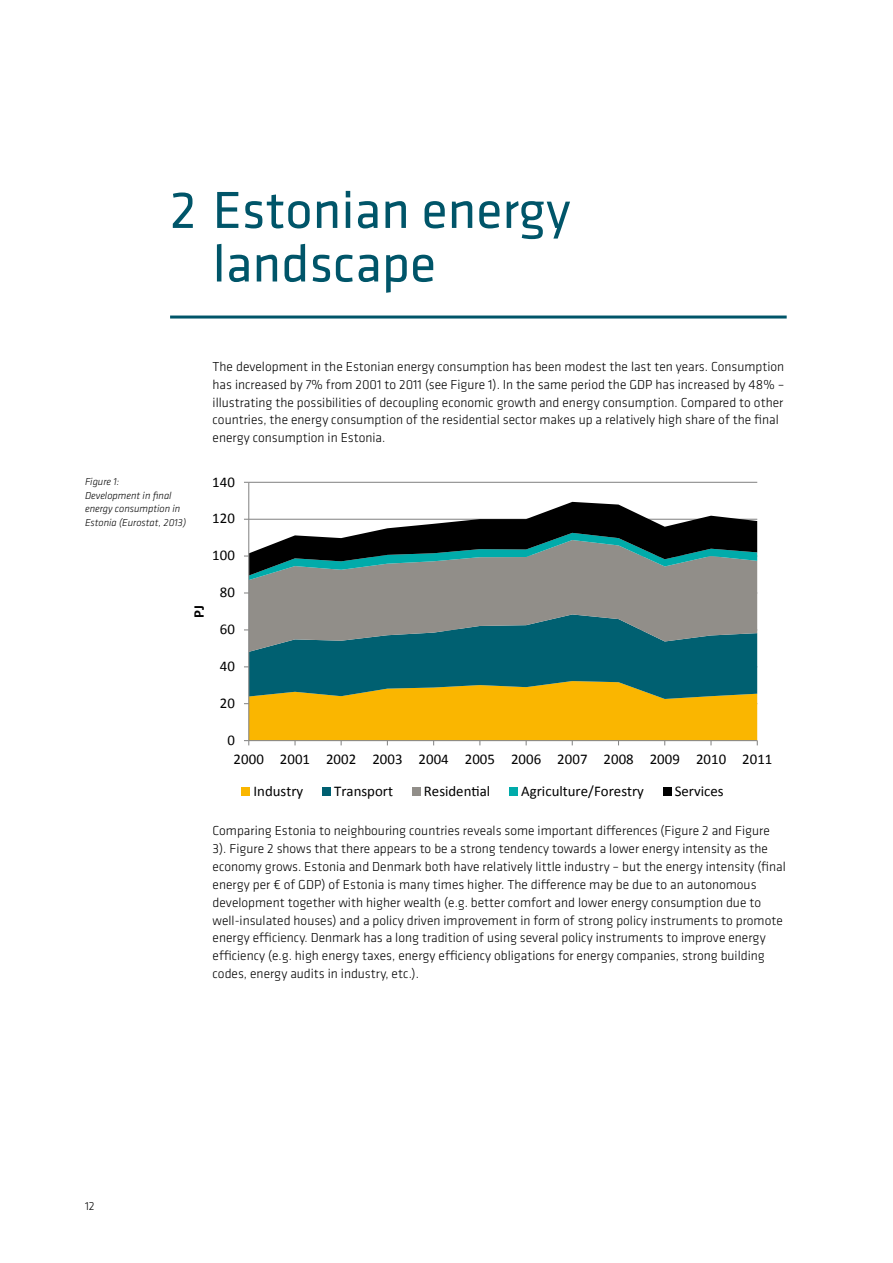
<style>
.page{position:relative;width:893px;height:1263px;background:#fff}
.page>*{position:absolute;margin:0;border:0;box-sizing:border-box;transform-origin:0 0}
.t1{font:54px/53.6px "Klavika";color:#005569}
.t2{font:14.85px "Calibri";color:#000}
.t3{font:700 14.85px "Calibri";color:#000}
.t4{font:300 13.5px/17.9px "Klavika";color:#000}
.t5{font:300 12px "Klavika";color:#000}
.t6{font:italic 300 10.5px/13.5px "Klavika";color:#000}
</style>
<div class="page">
<hr style="left:170px;top:315px;width:617px;height:3px;background:#005569">
<hr style="left:249px;top:482px;width:508px;height:1px;background:#868686">
<div style="left:249px;top:580px;width:508px;height:34px;background:#918e89"></div>
<hr style="left:248px;top:482px;width:1px;height:259px;background:#868686">
<svg style="left:244px;top:502px;width:513px;height:78px"></svg>
<svg style="left:244px;top:614px;width:514px;height:131px;background:#7d8d4f"></svg>
<div style="left:242px;top:787px;width:8px;height:8px;background:#fab600"></div>
<div style="left:322px;top:787px;width:9px;height:8px;background:#006071"></div>
<div style="left:412px;top:787px;width:8px;height:8px;background:#918e89"></div>
<div style="left:509px;top:787px;width:9px;height:8px;background:#00abaa"></div>
<div style="left:663px;top:787px;width:8px;height:8px;background:#000"></div>
<h1 class="t1" style="left:213px;top:184px;width:359px;text-indent:-42px">2 Estonian energy landscape</h1>
<p class="t4" style="left:213px;top:358px;width:573px">The development in the Estonian energy consumption has been modest the last ten years. Consumption has increased by 7% from 2001 to 2011 (see Figure 1). In the same period the GDP has increased by 48% – illustrating the possibilities of decoupling economic growth and energy consumption. Compared to other countries, the energy consumption of the residential sector makes up a relatively high share of the final energy consumption in Estonia.</p>
<p class="t6" style="left:85px;top:475px;width:103px">Figure 1:<br>Development in final energy consumption in<br>Estonia (Eurostat, 2013)</p>
<p class="t2" style="left:212px;top:472px;width:24px">140</p>
<p class="t2" style="left:212px;top:509px;width:24px">120</p>
<p class="t2" style="left:212px;top:546px;width:24px">100</p>
<p class="t3" style="left:190px;top:618px;width:14px;rotate:-90deg">PJ</p>
<p class="t2" style="left:220px;top:583px;width:17px">80</p>
<p class="t2" style="left:220px;top:620px;width:17px">60</p>
<p class="t2" style="left:220px;top:657px;width:17px">40</p>
<p class="t2" style="left:220px;top:694px;width:17px">20</p>
<p class="t2" style="left:227px;top:731px;width:9px">0</p>
<p class="t2" style="left:234px;top:750px;width:540px">2000 2001 2002 2003 2004 2005 2006 2007 2008 2009 2010 2011</p>
<p class="t2" style="left:253px;top:781px;width:51px">Industry</p>
<p class="t2" style="left:334px;top:781px;width:60px">Transport</p>
<p class="t2" style="left:424px;top:781px;width:68px">Residential</p>
<p class="t2" style="left:521px;top:781px;width:124px">Agriculture/Forestry</p>
<p class="t2" style="left:675px;top:781px;width:50px">Services</p>
<p class="t4" style="left:213px;top:822px;width:575px">Comparing Estonia to neighbouring countries reveals some important differences (Figure 2 and Figure 3). Figure 2 shows that there appears to be a strong tendency towards a lower energy intensity as the economy grows. Estonia and Denmark both have relatively little industry – but the energy intensity (final energy per € of GDP) of Estonia is many times higher. The difference may be due to an autonomous development together with higher wealth (e.g. better comfort and lower energy consumption due to well-insulated houses) and a policy driven improvement in form of strong policy instruments to promote energy efficiency. Denmark has a long tradition of using several policy instruments to improve energy efficiency (e.g. high energy taxes, energy efficiency obligations for energy companies, strong building codes, energy audits in industry, etc.).</p>
<p class="t5" style="left:85px;top:1200px;width:11px">12</p>
</div>
